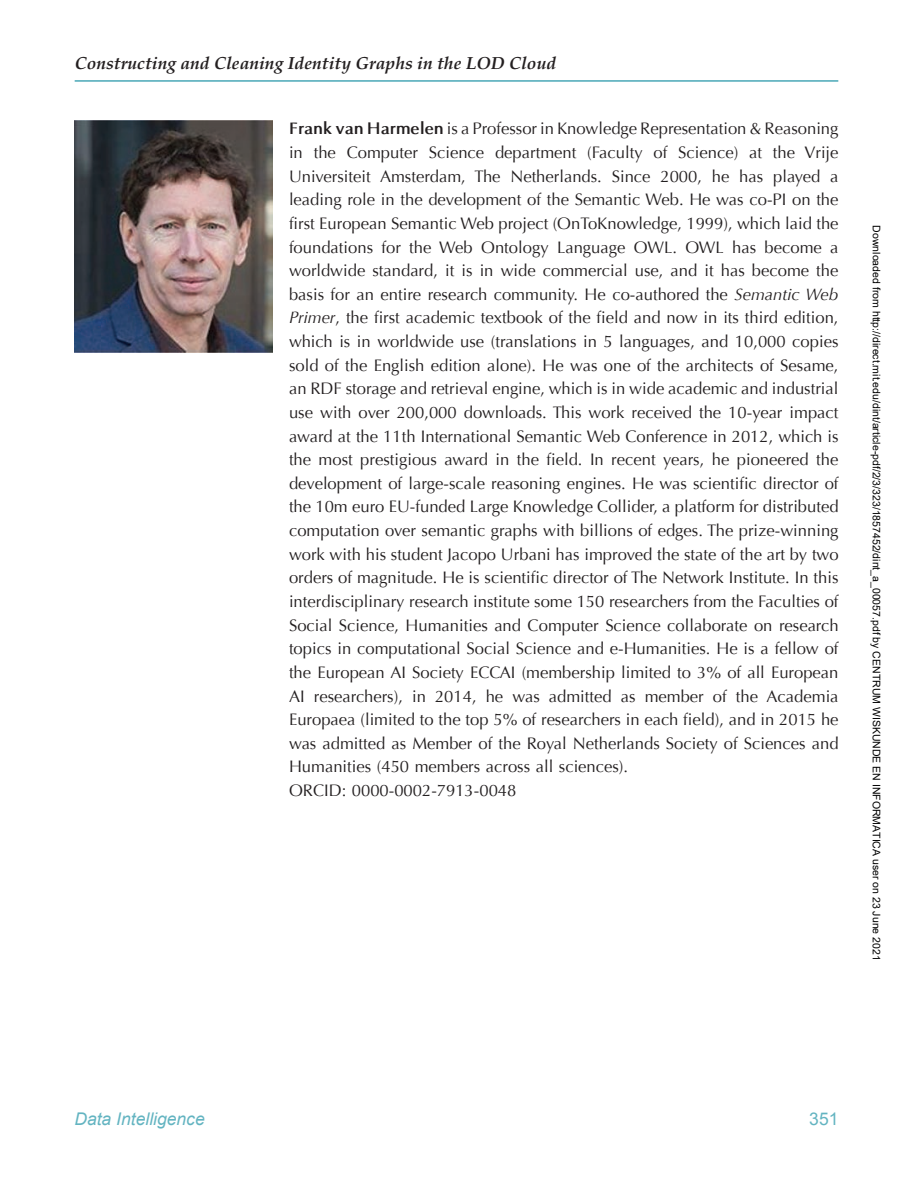
<style>
.page{position:relative;width:913px;height:1186px;background:#fff}
.page>*{position:absolute;margin:0;border:0;box-sizing:border-box;transform-origin:0 0}
.t1{font:italic 700 17.5px "Palatino";color:#231f20}
.t2{font:italic 17.5px "Arial";color:#63b4c1}
.t3{font:17.5px "Arial";color:#63b4c1}
.t4{font:16.62px/23.6px "Optima";color:#231f20}
.t5{font:10.5px "Arial";color:#000}
.s1{font-weight:700}
.s2{font-style:italic}
</style>
<div class="page">
<hr style="left:75px;top:80px;width:763px;height:2px;background:#63b4c1">
<img style="left:74px;top:121px;width:199px;height:231px">
<p class="t1" style="left:75px;top:53px;width:483px">Constructing and Cleaning Identity Graphs in the LOD Cloud</p>
<p class="t4" style="left:289px;top:117px;width:551px"><span class="s1">Frank van Harmelen</span> is a Professor in Knowledge Representation &amp; Reasoning in the Computer Science department (Faculty of Science) at the Vrije Universiteit Amsterdam, The Netherlands. Since 2000, he has played a leading role in the development of the Semantic Web. He was co-PI on the first European Semantic Web project (OnToKnowledge, 1999), which laid the foundations for the Web Ontology Language OWL. OWL has become a worldwide standard, it is in wide commercial use, and it has become the basis for an entire research community. He co-authored the <span class="s2">Semantic Web Primer</span>, the first academic textbook of the field and now in its third edition, which is in worldwide use (translations in 5 languages, and 10,000 copies sold of the English edition alone). He was one of the architects of Sesame, an RDF storage and retrieval engine, which is in wide academic and industrial use with over 200,000 downloads. This work received the 10-year impact award at the 11th International Semantic Web Conference in 2012, which is the most prestigious award in the field. In recent years, he pioneered the development of large-scale reasoning engines. He was scientific director of the 10m euro EU-funded Large Knowledge Collider, a platform for distributed computation over semantic graphs with billions of edges. The prize-winning work with his student Jacopo Urbani has improved the state of the art by two orders of magnitude. He is scientific director of The Network Institute. In this interdisciplinary research institute some 150 researchers from the Faculties of Social Science, Humanities and Computer Science collaborate on research topics in computational Social Science and e-Humanities. He is a fellow of the European AI Society ECCAI (membership limited to 3% of all European AI researchers), in 2014, he was admitted as member of the Academia Europaea (limited to the top 5% of researchers in each field), and in 2015 he was admitted as Member of the Royal Netherlands Society of Sciences and Humanities (450 members across all sciences).<br>ORCID: 0000-0002-7913-0048</p>
<p class="t5" style="left:880px;top:225px;width:736px;rotate:90deg">Downloaded from http://direct.mit.edu/dint/article-pdf/2/3/323/1857452/dint_a_00057.pdf by CENTRUM WISKUNDE EN INFORMATICA user on 23 June 2021</p>
<p class="t2" style="left:74px;top:1107px;width:132px">Data Intelligence</p>
<p class="t3" style="left:809px;top:1107px;width:31px">351</p>
</div>
